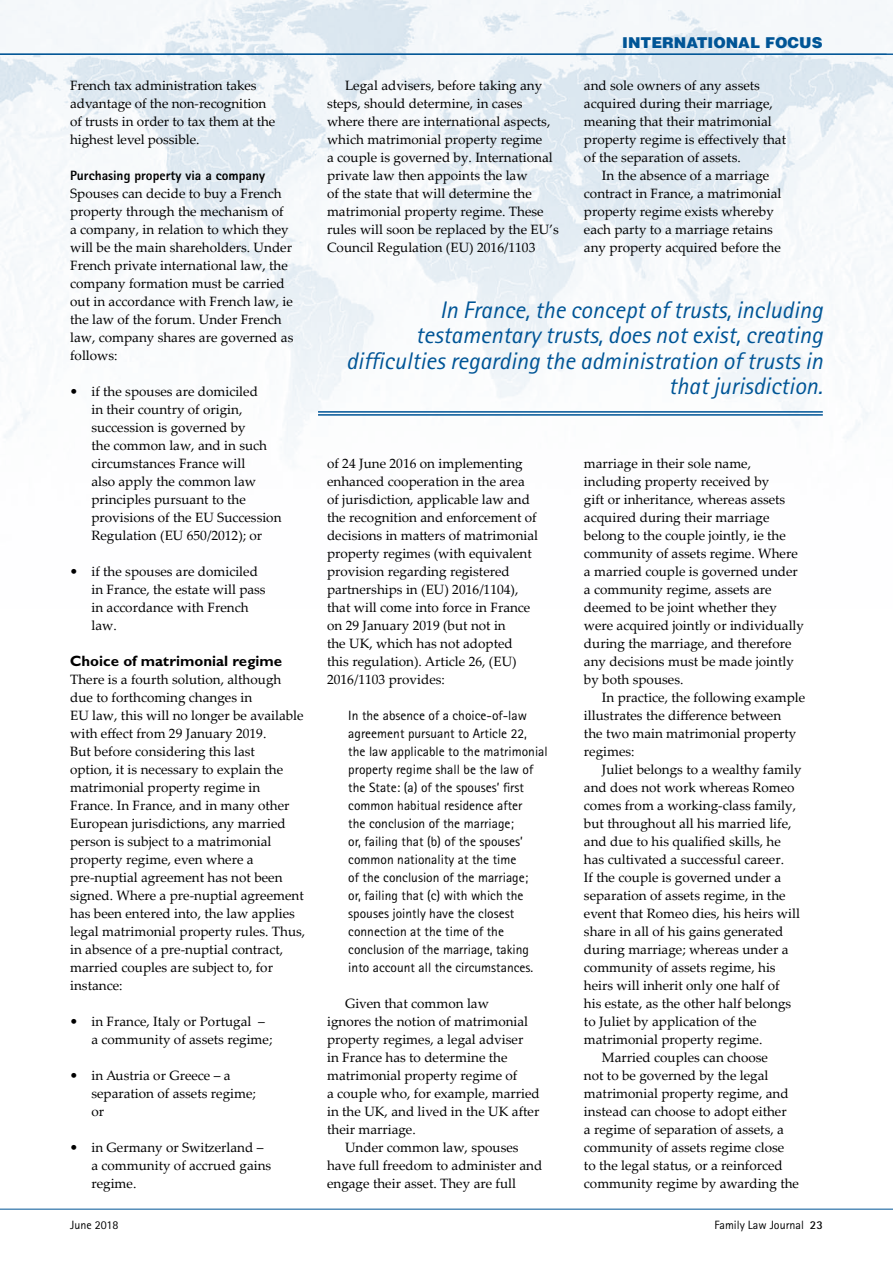
<style>
.page{position:relative;width:893px;height:1263px;background:#fff}
.page>*{position:absolute;margin:0;border:0;box-sizing:border-box;transform-origin:0 0}
.t1{font:italic 24px/25.5px "Rotis Sans Serif Std";color:#005596;text-align:right}
.t2{font:700 15px "Gill Sans MT Std";color:#000}
.t3{font:900 15px "Helvetica";color:#005596}
.t4{font:13.5px/18px "Palatino Linotype";color:#000}
.t5{font:13.5px/18px "Rotis Sans Serif Std";color:#000}
.t6{font:800 13.5px "Rotis Sans Serif Std";color:#000}
.t7{font:12px "Rotis Sans Serif Std";color:#000}
.s1{font-family:"Rotis Sans Serif Std";font-weight:800}
.s2{font-weight:700}
</style>
<div class="page">
<hr style="left:0;top:1209px;width:893px;height:1px;background:#005596">
<svg style="left:0;top:0;width:893px;height:448px;fill:#f6f8fb"></svg>
<hr style="left:0;top:54px;width:893px;height:1px;background:#005596">
<hr style="left:318px;top:411px;width:505px;height:2px;background:#005596">
<hr style="left:318px;top:414px;width:505px;height:2px;background:#005596">
<p class="t4" style="left:70px;top:76px;width:207px">French tax administration takes advantage of the non-recognition of trusts in order to tax them at the highest level possible.</p>
<p class="t6" style="left:70px;top:167px;width:196px">Purchasing property via a company</p>
<p class="t4" style="left:70px;top:184px;width:225px">Spouses can decide to buy a French property through the mechanism of a company, in relation to which they will be the main shareholders. Under<br>French private international law, the company formation must be carried out in accordance with French law, ie the law of the forum. Under French law, company shares are governed as follows:</p>
<p class="t4" style="left:91px;top:382px;width:192px;text-indent:-21px"><span class="s1">•</span> if the spouses are domiciled<br>in their country of origin, succession is governed by<br>the common law, and in such circumstances France will<br>also apply the common law principles pursuant to the provisions of the EU Succession<br>Regulation (EU 650/2012); or</p>
<p class="t4" style="left:91px;top:562px;width:176px;text-indent:-21px"><span class="s1">•</span> if the spouses are domiciled in France, the estate will pass in accordance with French law.</p>
<p class="t2" style="left:70px;top:652px;width:214px">Choice of matrimonial regime</p>
<p class="t4" style="left:70px;top:670px;width:237px">There is a fourth solution, although due to forthcoming changes in<br>EU law, this will no longer be available with effect from 29 January 2019.<br>But before considering this last<br>option, it is necessary to explain the matrimonial property regime in France. In France, and in many other European jurisdictions, any married person is subject to a matrimonial property regime, even where a pre-nuptial agreement has not been signed. Where a pre-nuptial agreement has been entered into, the law applies legal matrimonial property rules. Thus, in absence of a pre-nuptial contract, married couples are subject to, for instance:</p>
<p class="t4" style="left:91px;top:1012px;width:182px;text-indent:-21px"><span class="s1">•</span> in France, Italy or Portugal – a community of assets regime;</p>
<p class="t4" style="left:91px;top:1066px;width:166px;text-indent:-21px"><span class="s1">•</span> in Austria or Greece – a separation of assets regime; or</p>
<p class="t4" style="left:91px;top:1138px;width:181px;text-indent:-21px"><span class="s1">•</span> in Germany or Switzerland – a community of accrued gains regime.</p>
<p class="t7" style="left:70px;top:1218px;width:50px">June 2018</p>
<p class="t4" style="left:327px;top:76px;width:233px;text-indent:18px">Legal advisers, before taking any steps, should determine, in cases where there are international aspects, which matrimonial property regime<br>a couple is governed by. International private law then appoints the law<br>of the state that will determine the matrimonial property regime. These rules will soon be replaced by the EU’s Council Regulation (EU) 2016/1103</p>
<p class="t3" style="left:622px;top:33px;width:202px">INTERNATIONAL FOCUS</p>
<p class="t4" style="left:584px;top:76px;width:204px">and sole owners of any assets acquired during their marriage, meaning that their matrimonial property regime is effectively that of the separation of assets.</p>
<p class="t4" style="left:584px;top:166px;width:199px;text-indent:18px">In the absence of a marriage contract in France, a matrimonial property regime exists whereby each party to a marriage retains any property acquired before the</p>
<h1 class="t1" style="left:346px;top:297px;width:478px">In France, the concept of trusts, including testamentary trusts, does not exist, creating difficulties regarding the administration of trusts in that jurisdiction.</h1>
<p class="t4" style="left:327px;top:454px;width:213px">of 24 June 2016 on implementing enhanced cooperation in the area of jurisdiction, applicable law and the recognition and enforcement of decisions in matters of matrimonial property regimes (with equivalent provision regarding registered partnerships in (EU) 2016/1104), that will come into force in France on 29 January 2019 (but not in<br>the UK, which has not adopted<br>this regulation). Article 26, (EU)<br>2016/1103 provides:</p>
<p class="t5" style="left:348px;top:706px;width:201px">In the absence of a choice-of-law agreement pursuant to Article 22,<br>the law applicable to the matrimonial property regime shall be the law of the State: (a) of the spouses’ first common habitual residence after<br>the conclusion of the marriage;<br>or, failing that (b) of the spouses’ common nationality at the time<br>of the conclusion of the marriage;<br>or, failing that (c) with which the spouses jointly have the closest connection at the time of the conclusion of the marriage, taking into account all the circumstances.</p>
<p class="t4" style="left:345px;top:994px;width:145px">Given that common law</p>
<p class="t4" style="left:327px;top:1012px;width:203px">ignores the notion of matrimonial</p>
<p class="t4" style="left:327px;top:1030px;width:198px">property regimes, a legal adviser</p>
<p class="t4" style="left:327px;top:1048px;width:182px">in France has to determine the</p>
<p class="t4" style="left:327px;top:1066px;width:192px">matrimonial property regime of</p>
<p class="t4" style="left:327px;top:1084px;width:214px">a couple who, for example, married</p>
<p class="t4" style="left:327px;top:1102px;width:214px">in the UK, and lived in the UK after</p>
<p class="t4" style="left:327px;top:1120px;width:90px">their marriage.</p>
<p class="t4" style="left:345px;top:1138px;width:175px">Under common law, spouses</p>
<p class="t4" style="left:327px;top:1156px;width:217px">have full freedom to administer and</p>
<p class="t4" style="left:327px;top:1174px;width:190px">engage their asset. They are full</p>
<p class="t4" style="left:584px;top:454px;width:222px">marriage in their sole name, including property received by<br>gift or inheritance, whereas assets acquired during their marriage belong to the couple jointly, ie the community of assets regime. Where a married couple is governed under a community regime, assets are deemed to be joint whether they were acquired jointly or individually during the marriage, and therefore any decisions must be made jointly by both spouses.</p>
<p class="t4" style="left:584px;top:688px;width:223px;text-indent:18px">In practice, the following example illustrates the difference between<br>the two main matrimonial property regimes:</p>
<p class="t4" style="left:602px;top:759px;width:201px">Juliet belongs to a wealthy family</p>
<p class="t4" style="left:584px;top:777px;width:212px">and does not work whereas Romeo</p>
<p class="t4" style="left:584px;top:795px;width:214px">comes from a working-class family,</p>
<p class="t4" style="left:584px;top:813px;width:209px">but throughout all his married life,</p>
<p class="t4" style="left:584px;top:831px;width:198px">and due to his qualified skills, he</p>
<p class="t4" style="left:584px;top:849px;width:202px">has cultivated a successful career.</p>
<p class="t4" style="left:584px;top:867px;width:199px">If the couple is governed under a</p>
<p class="t4" style="left:584px;top:885px;width:203px">separation of assets regime, in the</p>
<p class="t4" style="left:584px;top:903px;width:218px">event that Romeo dies, his heirs will</p>
<p class="t4" style="left:584px;top:921px;width:201px">share in all of his gains generated</p>
<p class="t4" style="left:584px;top:939px;width:206px">during marriage; whereas under a</p>
<p class="t4" style="left:584px;top:957px;width:193px">community of assets regime, his</p>
<p class="t4" style="left:584px;top:975px;width:197px">heirs will inherit only one half of</p>
<p class="t4" style="left:584px;top:993px;width:209px">his estate, as the other half belongs</p>
<p class="t4" style="left:584px;top:1011px;width:174px">to Juliet by application of the</p>
<p class="t4" style="left:584px;top:1029px;width:180px">matrimonial property regime.</p>
<p class="t4" style="left:602px;top:1047px;width:168px">Married couples can choose</p>
<p class="t4" style="left:584px;top:1065px;width:186px">not to be governed by the legal</p>
<p class="t4" style="left:584px;top:1083px;width:206px">matrimonial property regime, and</p>
<p class="t4" style="left:584px;top:1101px;width:204px">instead can choose to adopt either</p>
<p class="t4" style="left:584px;top:1119px;width:201px">a regime of separation of assets, a</p>
<p class="t4" style="left:584px;top:1137px;width:202px">community of assets regime close</p>
<p class="t4" style="left:584px;top:1155px;width:200px">to the legal status, or a reinforced</p>
<p class="t4" style="left:584px;top:1173px;width:217px">community regime by awarding the</p>
<p class="t7" style="left:714px;top:1218px;width:110px">Family Law Journal <span class="s2">23</span></p>
</div>
